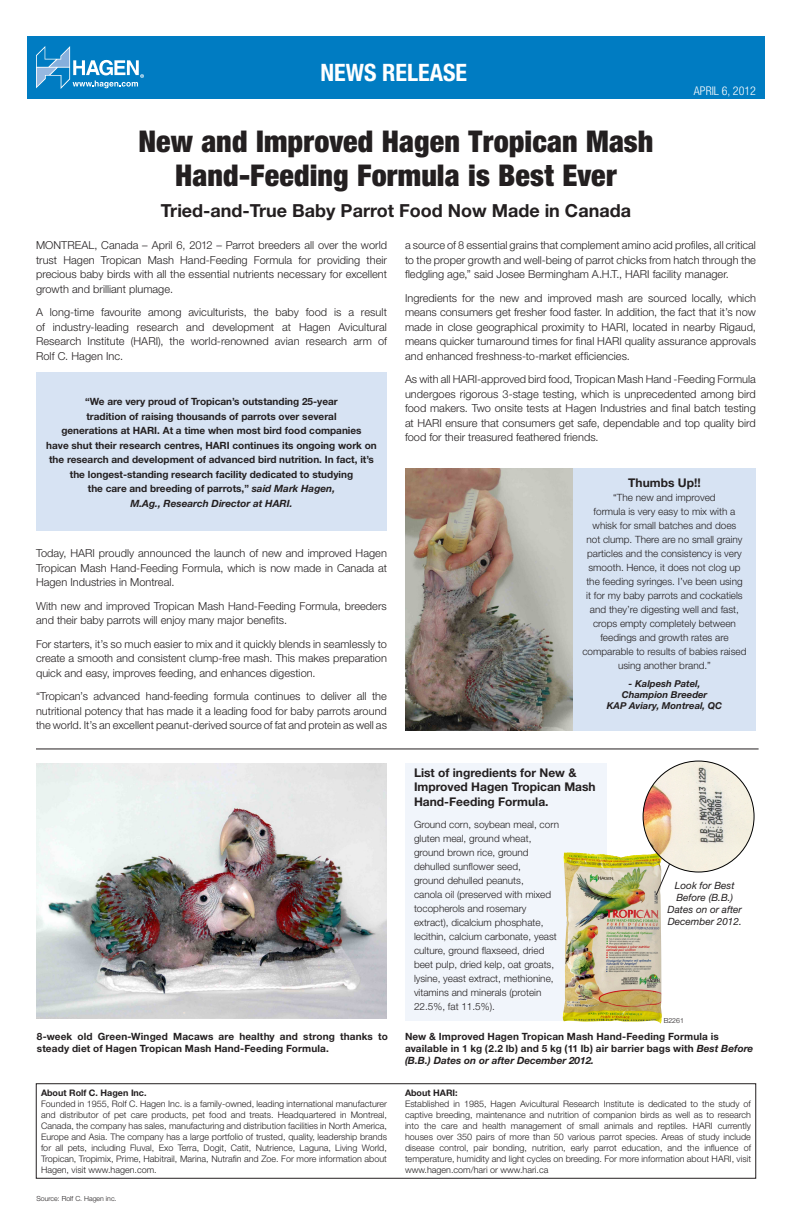
<style>
.page{position:relative;width:792px;height:1224px;background:#fff}
.page>*{position:absolute;margin:0;border:0;box-sizing:border-box;transform-origin:0 0}
.t1{font:900 condensed 30px "Helvetica Neue";letter-spacing:.005em;color:#231f20}
.t2{font:700 condensed 24px "Helvetica Neue";color:#fff}
.t3{font:700 18px "Helvetica Neue";color:#231f20}
.t4{font:700 12px/14.4px "Helvetica Neue";color:#231f20}
.t5{font:300 condensed 12px "Helvetica Neue";color:#fff}
.t6{font:300 11px/14.5px "Helvetica Neue";color:#231f20;text-align:justify}
.t7{font:300 10px/14px "Helvetica Neue";color:#231f20}
.t8{font:700 10px/12px "Helvetica Neue";color:#231f20}
.t9{font:italic 700 10px/14.5px "Helvetica Neue";color:#231f20;text-align:center}
.t10{font:italic 10px/12px "Helvetica Neue";color:#231f20}
.t11{font:italic 700 9.5px/11px "Helvetica Neue";color:#231f20;text-align:center}
.t12{font:300 9px/11px "Helvetica Neue";color:#231f20;text-align:justify}
.t13{font:700 9px "Helvetica Neue";color:#231f20}
.t14{font:300 7px "Helvetica Neue";color:#231f20}
.s1{font-style:normal}
.s2{font-style:italic}
</style>
<div class="page">
<div style="left:405px;top:763px;width:202px;height:258px;background:#f1f5fb"></div>
<div style="left:27px;top:36px;width:738px;height:63px;background:#007cc2"></div>
<div style="left:36px;top:373px;width:351px;height:158px;background:#d7e3f3"></div>
<div style="left:573px;top:468px;width:183px;height:262px;background:#d7e3f3"></div>
<img style="left:405px;top:468px;width:168px;height:262px">
<svg style="left:36px;top:46px;width:108px;height:43px"></svg>
<div style="left:36px;top:1083px;width:720px;height:96px;border:1px solid #231f20"></div>
<img style="left:37px;top:764px;width:350px;height:255px">
<hr style="left:36px;top:749px;width:723px;height:1px;background:#231f20">
<img style="left:562px;top:852px;width:100px;height:172px">
<img style="left:643px;top:761px;width:111px;height:111px;border-radius:55px">
<svg style="left:655px;top:863px;width:16px;height:33px"></svg>
<p class="t2" style="left:321px;top:58px;width:148px">NEWS RELEASE</p>
<p class="t5" style="left:694px;top:84px;width:64px">APRIL 6, 2012</p>
<p class="t1" style="left:138px;top:123px;width:517px">New and Improved Hagen Tropican Mash</p>
<p class="t1" style="left:175px;top:157px;width:443px">Hand-Feeding Formula is Best Ever</p>
<p class="t3" style="left:161px;top:199px;width:472px">Tried-and-True Baby Parrot Food Now Made in Canada</p>
<p class="t6" style="left:36px;top:238px;width:353px">MONTREAL, Canada – April 6, 2012 – Parrot breeders all over the world trust Hagen Tropican Mash Hand-Feeding Formula for providing their precious baby birds with all the essential nutrients necessary for excellent growth and brilliant plumage.</p>
<p class="t6" style="left:36px;top:305px;width:352px">A long-time favourite among aviculturists, the baby food is a result of industry-leading research and development at Hagen Avicultural Research Institute (HARI), the world-renowned avian research arm of Rolf C. Hagen Inc.</p>
<p class="t6" style="left:405px;top:238px;width:353px">a source of 8 essential grains that complement amino acid profiles, all critical to the proper growth and well-being of parrot chicks from hatch through the fledgling age,” said Josee Bermingham A.H.T., HARI facility manager.</p>
<p class="t6" style="left:405px;top:290px;width:352px">Ingredients for the new and improved mash are sourced locally, which means consumers get fresher food faster. In addition, the fact that it’s now made in close geographical proximity to HARI, located in nearby Rigaud, means quicker turnaround times for final HARI quality assurance approvals and enhanced freshness-to-market efficiencies.</p>
<p class="t6" style="left:405px;top:372px;width:352px">As with all HARI-approved bird food, Tropican Mash Hand -Feeding Formula undergoes rigorous 3-stage testing, which is unprecedented among bird food makers. Two onsite tests at Hagen Industries and final batch testing at HARI ensure that consumers get safe, dependable and top quality bird food for their treasured feathered friends.</p>
<p class="t8" style="left:85px;top:394px;width:254px;line-height:14.5px">“We are very proud of Tropican’s outstanding 25-year tradition of raising thousands of parrots over several</p>
<p class="t8" style="left:61px;top:424px;width:302px">generations at HARI. At a time when most bird food companies</p>
<p class="t8" style="left:46px;top:438px;width:332px;line-height:14.5px">have shut their research centres, HARI continues its ongoing work on the research and development of advanced bird nutrition. In fact, it’s</p>
<p class="t8" style="left:70px;top:468px;width:285px">the longest-standing research facility dedicated to studying</p>
<p class="t9" style="left:88px;top:481px;width:249px"><span class="s1">the care and breeding of parrots,”</span> said Mark Hagen,<br>M.Ag., Research Director at HARI.</p>
<p class="t4" style="left:628px;top:475px;width:74px">Thumbs Up!!</p>
<p class="t7" style="left:582px;top:490px;width:166px;text-align:center">“The new and improved<br>formula is very easy to mix with a whisk for small batches and does<br>not clump. There are no small grainy particles and the consistency is very smooth. Hence, it does not clog up the feeding syringes. I’ve been using<br>it for my baby parrots and cockatiels and they’re digesting well and fast, crops empty completely between feedings and growth rates are comparable to results of babies raised using another brand.”</p>
<p class="t11" style="left:622px;top:678px;width:87px">- Kalpesh Patel,<br>Champion Breeder</p>
<p class="t11" style="left:607px;top:700px;width:117px">KAP Aviary, Montreal, QC</p>
<p class="t6" style="left:36px;top:546px;width:352px">Today, HARI proudly announced the launch of new and improved Hagen Tropican Mash Hand-Feeding Formula, which is now made in Canada at Hagen Industries in Montreal.</p>
<p class="t6" style="left:36px;top:598px;width:352px">With new and improved Tropican Mash Hand-Feeding Formula, breeders and their baby parrots will enjoy many major benefits.</p>
<p class="t6" style="left:36px;top:636px;width:352px">For starters, it’s so much easier to mix and it quickly blends in seamlessly to create a smooth and consistent clump-free mash. This makes preparation quick and easy, improves feeding, and enhances digestion.</p>
<p class="t6" style="left:36px;top:689px;width:353px">“Tropican’s advanced hand-feeding formula continues to deliver all the nutritional potency that has made it a leading food for baby parrots around the world. It’s an excellent peanut-derived source of fat and protein as well as</p>
<p class="t8" style="left:37px;top:1030px;width:352px">8-week old Green-Winged Macaws are healthy and strong thanks to steady diet of Hagen Tropican Mash Hand-Feeding Formula.</p>
<p class="t13" style="left:41px;top:1087px;width:107px">About Rolf C. Hagen Inc.</p>
<p class="t12" style="left:41px;top:1098px;width:348px">Founded in 1955, Rolf C. Hagen Inc. is a family-owned, leading international manufacturer and distributor of pet care products, pet food and treats. Headquartered in Montreal, Canada, the company has sales, manufacturing and distribution facilities in North America, Europe and Asia. The company has a large portfolio of trusted, quality, leadership brands for all pets, including Fluval, Exo Terra, Dogit, Catit, Nutrience, Laguna, Living World, Tropican, Tropimix, Prime, Habitrail, Marina, Nutrafin and Zoe. For more information about Hagen, visit www.hagen.com.</p>
<p class="t14" style="left:36px;top:1194px;width:82px">Source: Rolf C. Hagen inc.</p>
<p class="t4" style="left:414px;top:765px;width:183px">List of ingredients for New &amp;<br>Improved Hagen Tropican Mash<br>Hand-Feeding Formula.</p>
<p class="t7" style="left:414px;top:817px;width:147px">Ground corn, soybean meal, corn gluten meal, ground wheat, ground brown rice, ground dehulled sunflower seed,<br>ground dehulled peanuts,<br>canola oil (preserved with mixed tocopherols and rosemary extract), dicalcium phosphate, lecithin, calcium carbonate, yeast culture, ground flaxseed, dried beet pulp, dried kelp, oat groats, lysine, yeast extract, methionine, vitamins and minerals (protein<br>22.5%, fat 11.5%).</p>
<p class="t10" style="left:675px;top:879px;width:61px">Look for Best<br>Before (B.B.)</p>
<p class="t10" style="left:668px;top:903px;width:76px">Dates on or after</p>
<p class="t10" style="left:668px;top:915px;width:76px">December 2012.</p>
<p class="t14" style="left:664px;top:1016px;width:22px">B2261</p>
<p class="t8" style="left:405px;top:1030px;width:350px">New &amp; Improved Hagen Tropican Mash Hand-Feeding Formula is available in 1 kg (2.2 lb) and 5 kg (11 lb) air barrier bags with <span class="s2">Best Before (B.B.) Dates on or after December 2012.</span></p>
<p class="t13" style="left:405px;top:1087px;width:54px">About HARI:</p>
<p class="t12" style="left:405px;top:1098px;width:348px">Established in 1985, Hagen Avicultural Research Institute is dedicated to the study of captive breeding, maintenance and nutrition of companion birds as well as to research into the care and health management of small animals and reptiles. HARI currently houses over 350 pairs of more than 50 various parrot species. Areas of study include disease control, pair bonding, nutrition, early parrot education, and the influence of temperature, humidity and light cycles on breeding. For more information about HARI, visit www.hagen.com/hari or www.hari.ca</p>
</div>
